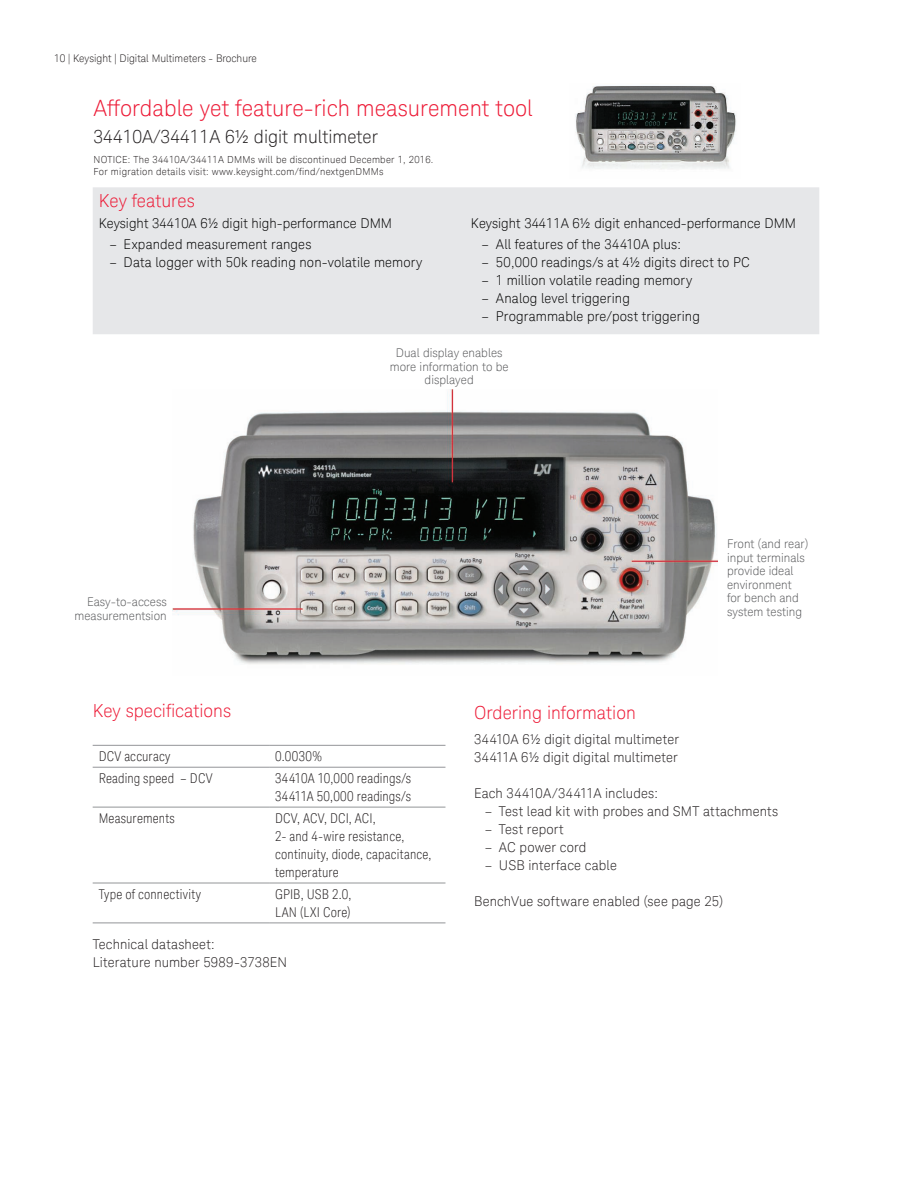
<style>
.page{position:relative;width:918px;height:1188px;background:#fff}
.page>*{position:absolute;margin:0;border:0;box-sizing:border-box;transform-origin:0 0}
.t1{font:300 22.5px "Keysight Sans";color:#ed1a36}
.t2{font:300 18px "Keysight Sans";color:#ed1a36}
.t3{font:300 18px "Keysight Sans";color:#231f20}
.t4{font:300 13.5px "Keysight Sans";letter-spacing:.005em;color:#000}
.t5{font:300 13.5px/18px "Keysight Sans";letter-spacing:.01em;color:#231f20}
.t6{font:300 condensed 13.5px/18px "Keysight Sans";letter-spacing:.015em;color:#231f20}
.t7{font:300 12px/13.5px "Keysight Sans";color:#57585a;text-align:right}
.t8{font:300 10.5px "Keysight Sans";color:#231f20}
.t9{font:300 9.75px/12px "Keysight Sans";letter-spacing:.025em;color:#231f20}
</style>
<div class="page">
<img style="left:575px;top:85px;width:161px;height:84px">
<hr style="left:93px;top:745px;width:176px;height:1px;background:#939598">
<hr style="left:269px;top:745px;width:176px;height:1px;background:#939598">
<hr style="left:93px;top:767px;width:176px;height:1px;background:#939598">
<hr style="left:269px;top:767px;width:176px;height:1px;background:#939598">
<hr style="left:93px;top:807px;width:176px;height:1px;background:#939598">
<hr style="left:269px;top:807px;width:176px;height:1px;background:#939598">
<hr style="left:93px;top:883px;width:176px;height:1px;background:#939598">
<hr style="left:269px;top:883px;width:176px;height:1px;background:#939598">
<hr style="left:93px;top:923px;width:176px;height:1px;background:#939598">
<hr style="left:269px;top:923px;width:176px;height:1px;background:#939598">
<div style="left:93px;top:187px;width:726px;height:147px;background:#e6e7e9"></div>
<img style="left:172px;top:390px;width:546px;height:274px">
<p class="t8" style="left:54px;top:53px;width:204px">10 | Keysight | Digital Multimeters - Brochure</p>
<h1 class="t1" style="left:94px;top:98px;width:441px">Affordable yet feature-rich measurement tool</h1>
<h2 class="t3" style="left:94px;top:129px;width:286px">34410A/34411A 6½ digit multimeter</h2>
<p class="t9" style="left:94px;top:154px;width:341px">NOTICE: The 34410A/34411A DMMs will be discontinued December 1, 2016.<br>For migration details visit: www.keysight.com/find/nextgenDMMs</p>
<h2 class="t2" style="left:99px;top:192px;width:98px">Key features</h2>
<p class="t4" style="left:99px;top:218px;width:295px">Keysight 34410A 6½ digit high-performance DMM</p>
<p class="t4" style="left:109px;top:238px;width:204px">– Expanded measurement ranges</p>
<p class="t4" style="left:109px;top:256px;width:315px">– Data logger with 50k reading non-volatile memory</p>
<p class="t4" style="left:471px;top:218px;width:327px">Keysight 34411A 6½ digit enhanced-performance DMM</p>
<p class="t4" style="left:482px;top:238px;width:201px">– All features of the 34410A plus:</p>
<p class="t4" style="left:482px;top:256px;width:270px">– 50,000 readings/s at 4½ digits direct to PC</p>
<p class="t4" style="left:482px;top:274px;width:212px">– 1 million volatile reading memory</p>
<p class="t4" style="left:482px;top:292px;width:150px">– Analog level triggering</p>
<p class="t4" style="left:482px;top:310px;width:220px">– Programmable pre/post triggering</p>
<p class="t7" style="left:74px;top:596px;width:94px">Easy-to-access measurementsion</p>
<p class="t7" style="left:390px;top:347px;width:120px;text-align:center">Dual display enables more information to be displayed</p>
<p class="t7" style="left:727px;top:538px;width:83px;text-align:left">Front (and rear) input terminals provide ideal environment for bench and system testing</p>
<h2 class="t2" style="left:93px;top:700px;width:140px">Key speciications</h2>
<p class="t6" style="left:99px;top:748px;width:73px">DCV accuracy</p>
<p class="t6" style="left:275px;top:748px;width:48px">0.0030%</p>
<p class="t6" style="left:99px;top:770px;width:115px">Reading speed – DCV</p>
<p class="t6" style="left:275px;top:770px;width:138px">34410A 10,000 readings/s<br>34411A 50,000 readings/s</p>
<p class="t6" style="left:99px;top:810px;width:78px">Measurements</p>
<p class="t6" style="left:275px;top:810px;width:158px">DCV, ACV, DCI, ACI,<br>2- and 4-wire resistance, continuity, diode, capacitance, temperature</p>
<p class="t6" style="left:99px;top:886px;width:104px">Type of connectivity</p>
<p class="t6" style="left:275px;top:886px;width:78px">GPIB, USB 2.0,<br>LAN (LXI Core)</p>
<p class="t5" style="left:93px;top:936px;width:196px">Technical datasheet:<br>Literature number 5989-3738EN</p>
<h2 class="t2" style="left:474px;top:705px;width:163px">Ordering information</h2>
<p class="t5" style="left:474px;top:731px;width:207px">34410A 6½ digit digital multimeter<br>34411A 6½ digit digital multimeter</p>
<p class="t5" style="left:474px;top:785px;width:185px">Each 34410A/34411A includes:</p>
<p class="t5" style="left:485px;top:803px;width:295px">– Test lead kit with probes and SMT attachments</p>
<p class="t5" style="left:485px;top:821px;width:81px">– Test report</p>
<p class="t5" style="left:485px;top:839px;width:103px">– AC power cord</p>
<p class="t5" style="left:485px;top:857px;width:134px">– USB interface cable</p>
<p class="t5" style="left:474px;top:893px;width:251px">BenchVue software enabled (see page 25)</p>
</div>
